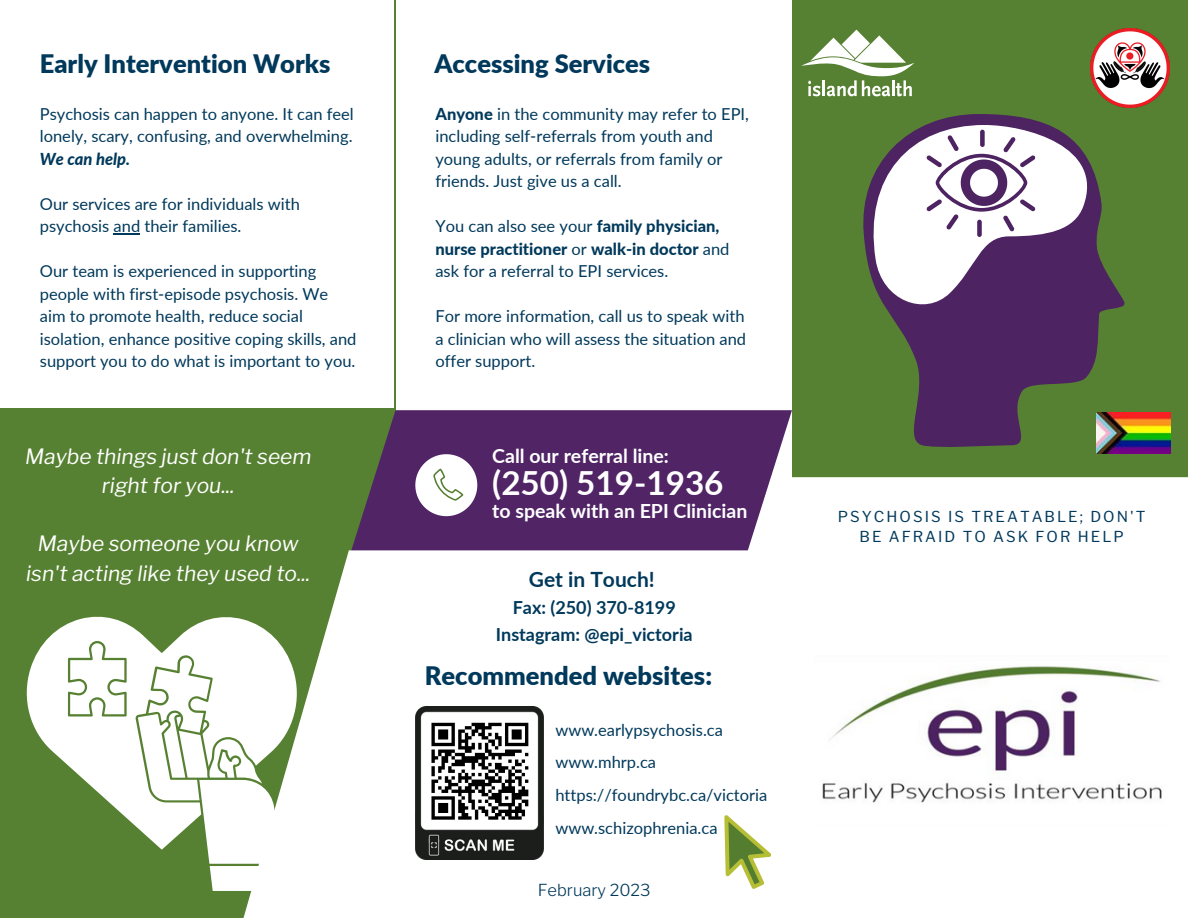
<style>
.page{position:relative;width:1188px;height:918px;background:#578132}
.page>*{position:absolute;margin:0;border:0;box-sizing:border-box;transform-origin:0 0}
.t1{font:700 33.15px "Lato";color:#fff}
.t2{font:900 25.5px "Lato";color:#00395b}
.t3{font:italic 21px/29.2px "Libre Franklin";color:#fff;text-align:center}
.t4{font:700 21px "Lato";color:#00395b}
.t5{font:700 19.5px "Lato";color:#fff}
.t6{font:700 18px/27px "Lato";color:#00395b;text-align:center}
.t7{font:16.5px/22.5px "Lato";color:#00395b}
.t8{font:300 16.5px "Libre Franklin";color:#00395b}
.t9{font:italic 800 16.5px "Lato";color:#00395b}
.t10{font:15px/20.2px "Libre Franklin";letter-spacing:.135em;color:#00395b;text-align:center}
.s1{font-weight:800}
</style>
<div class="page">
<div style="left:396px;top:0;width:396px;height:918px;background:#fff"></div>
<div style="left:792px;top:477px;width:396px;height:73px;background:#fff"></div>
<div style="left:0;top:0;width:394px;height:408px;background:#fff"></div>
<svg style="left:351px;top:410px;width:441px;height:140px;background:#59346a"></svg>
<svg style="left:415px;top:454px;width:62px;height:62px"></svg>
<div style="left:243px;top:550px;width:945px;height:368px;background:#fff"></div>
<svg style="left:892px;top:114px;width:233px;height:333px;fill:#4d2361"></svg>
<svg style="left:863px;top:125px;width:243px;height:192px;background:#96889a"></svg>
<div style="left:980px;top:130px;width:5px;height:17px;background:#4d2361;border-radius:2px"></div>
<div style="left:977px;top:220px;width:5px;height:17px;background:#4d2361;border-radius:2px"></div>
<svg style="left:926px;top:135px;width:110px;height:96px;background:#d3c9d8"></svg>
<svg style="left:207px;top:850px;width:81px;height:41px;background:#f2f5ef"></svg>
<svg style="left:26px;top:613px;width:276px;height:237px;fill:#fff"></svg>
<svg style="left:724px;top:815px;width:47px;height:74px"></svg>
<svg style="left:801px;top:30px;width:113px;height:66px"></svg>
<img style="left:813px;top:656px;width:357px;height:170px">
<img style="left:1091px;top:28px;width:79px;height:79px">
<img style="left:415px;top:706px;width:129px;height:153px">
<div style="left:425px;top:716px;width:110px;height:110px;background:#fff"></div>
<svg style="left:431px;top:722px;width:98px;height:98px"></svg>
<img style="left:1096px;top:412px;width:74px;height:42px">
<svg style="left:114px;top:233px;width:26px;height:1px"></svg>
<h2 class="t2" style="left:40px;top:48px;width:292px">Early Intervention Works</h2>
<p class="t7" style="left:40px;top:102px;width:315px">Psychosis can happen to anyone. It can feel lonely, scary, confusing, and overwhelming.</p>
<p class="t9" style="left:40px;top:148px;width:92px">We can help.</p>
<p class="t7" style="left:40px;top:192px;width:262px">Our services are for individuals with psychosis and their families.</p>
<p class="t7" style="left:40px;top:260px;width:318px">Our team is experienced in supporting people with first-episode psychosis. We aim to promote health, reduce social isolation, enhance positive coping skills, and support you to do what is important to you.</p>
<p class="t3" style="left:25px;top:442px;width:288px">Maybe things just don't seem right for you...</p>
<p class="t3" style="left:26px;top:529px;width:285px">Maybe someone you know isn't acting like they used to...</p>
<h2 class="t2" style="left:434px;top:48px;width:217px">Accessing Services</h2>
<p class="t7" style="left:435px;top:102px;width:315px"><span class="s1">Anyone</span> in the community may refer to EPI, including self-referrals from youth and young adults, or referrals from family or friends. Just give us a call.</p>
<p class="t7" style="left:435px;top:215px;width:296px">You can also see your <span class="s1">family physician, nurse practitioner</span> or <span class="s1">walk-in doctor</span> and ask for a referral to EPI services.</p>
<p class="t7" style="left:435px;top:305px;width:312px;text-align:justify">For more information, call us to speak with a clinician who will assess the situation and offer support.</p>
<p class="t5" style="left:492px;top:443px;width:178px">Call our referral line:</p>
<h1 class="t1" style="left:492px;top:462px;width:233px">(250) 519-1936</h1>
<p class="t5" style="left:492px;top:498px;width:257px">to speak with an EPI Clinician</p>
<p class="t4" style="left:529px;top:567px;width:127px">Get in Touch!</p>
<p class="t6" style="left:496px;top:594px;width:198px">Fax: (250) 370-8199<br>Instagram: @epi_victoria</p>
<h2 class="t2" style="left:425px;top:660px;width:289px">Recommended websites:</h2>
<p class="t7" style="left:555px;top:713px;width:213px;line-height:32.7px">www.earlypsychosis.ca www.mhrp.ca https://foundrybc.ca/victoria www.schizophrenia.ca</p>
<p class="t8" style="left:538px;top:880px;width:114px">February 2023</p>
<p class="t10" style="left:838px;top:506px;width:309px">PSYCHOSIS IS TREATABLE; DON'T<br>BE AFRAID TO ASK FOR HELP</p>
</div>
